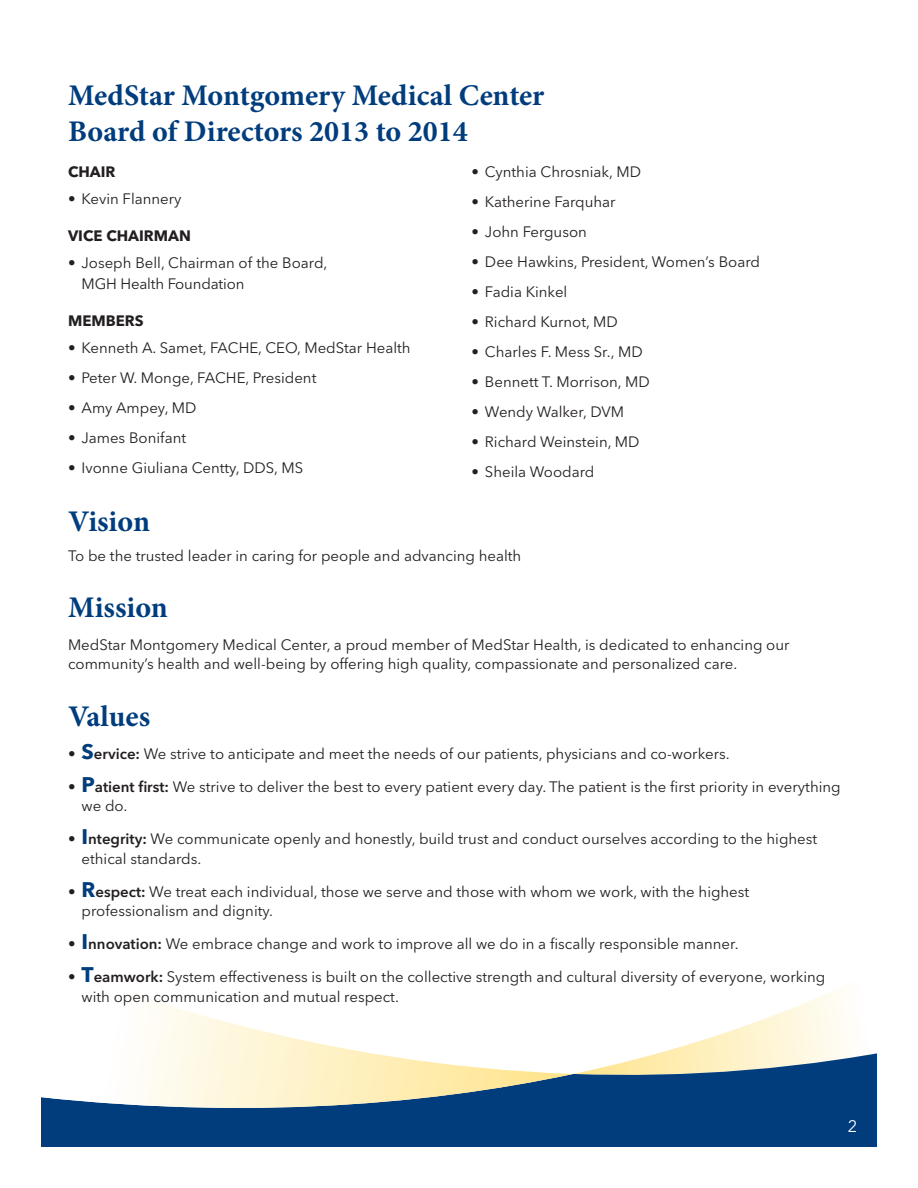
<style>
.page{position:relative;width:918px;height:1188px;background:#fff}
.page>*{position:absolute;margin:0;border:0;box-sizing:border-box;transform-origin:0 0}
.t1{font:700 30px/36px "Minion Pro";color:#013d7d}
.t2{font:16.5px "Avenir Next LT Pro";color:#fff}
.t3{font:15px/19.5px "Avenir Next LT Pro";color:#231f20}
.t4{font:700 15px "Avenir Next LT Pro";color:#231f20}
.s1{font-weight:700;font-size:21px;color:#013d7d}
.s2{font-weight:600}
</style>
<div class="page">
<svg style="left:694px;top:990px;width:151px;height:53px"></svg>
<svg style="left:41px;top:1043px;width:836px;height:104px;background:#2d5d8c"></svg>
<svg style="left:41px;top:1003px;width:532px;height:119px"></svg>
<h1 class="t1" style="left:68px;top:77px;width:478px">MedStar Montgomery Medical Center<br>Board of Directors 2013 to 2014</h1>
<p class="t4" style="left:68px;top:162px;width:49px">CHAIR</p>
<p class="t3" style="left:68px;top:189px;width:115px">• Kevin Flannery</p>
<p class="t4" style="left:68px;top:226px;width:124px">VICE CHAIRMAN</p>
<p class="t3" style="left:82px;top:252px;width:247px;line-height:21px;text-indent:-14px">• Joseph Bell, Chairman of the Board,<br>MGH Health Foundation</p>
<p class="t4" style="left:68px;top:311px;width:77px">MEMBERS</p>
<p class="t3" style="left:68px;top:338px;width:344px">• Kenneth A. Samet, FACHE, CEO, MedStar Health</p>
<p class="t3" style="left:68px;top:368px;width:250px">• Peter W. Monge, FACHE, President</p>
<p class="t3" style="left:68px;top:398px;width:130px">• Amy Ampey, MD</p>
<p class="t3" style="left:68px;top:428px;width:120px">• James Bonifant</p>
<p class="t3" style="left:68px;top:458px;width:237px">• Ivonne Giuliana Centty, DDS, MS</p>
<p class="t3" style="left:471px;top:162px;width:171px">• Cynthia Chrosniak, MD</p>
<p class="t3" style="left:471px;top:192px;width:146px">• Katherine Farquhar</p>
<p class="t3" style="left:471px;top:222px;width:117px">• John Ferguson</p>
<p class="t3" style="left:471px;top:252px;width:290px">• Dee Hawkins, President, Women’s Board</p>
<p class="t3" style="left:471px;top:282px;width:97px">• Fadia Kinkel</p>
<p class="t3" style="left:471px;top:312px;width:148px">• Richard Kurnot, MD</p>
<p class="t3" style="left:471px;top:342px;width:173px">• Charles F. Mess Sr., MD</p>
<p class="t3" style="left:471px;top:372px;width:180px">• Bennett T. Morrison, MD</p>
<p class="t3" style="left:471px;top:402px;width:154px">• Wendy Walker, DVM</p>
<p class="t3" style="left:471px;top:432px;width:170px">• Richard Weinstein, MD</p>
<p class="t3" style="left:471px;top:462px;width:125px">• Sheila Woodard</p>
<h1 class="t1" style="left:68px;top:503px;width:83px">Vision</h1>
<p class="t3" style="left:68px;top:546px;width:455px">To be the trusted leader in caring for people and advancing health</p>
<h1 class="t1" style="left:68px;top:589px;width:101px">Mission</h1>
<p class="t3" style="left:68px;top:635px;width:723px">MedStar Montgomery Medical Center, a proud member of MedStar Health, is dedicated to enhancing our community’s health and well-being by offering high quality, compassionate and personalized care.</p>
<h1 class="t1" style="left:68px;top:698px;width:84px">Values</h1>
<p class="t3" style="left:68px;top:744px;width:663px">• <span class="s1">S</span><span class="s2">ervice:</span> We strive to anticipate and meet the needs of our patients, physicians and co-workers.</p>
<p class="t3" style="left:82px;top:777px;width:761px;text-indent:-13px">• <span class="s1">P</span><span class="s2">atient first:</span> We strive to deliver the best to every patient every day. The patient is the first priority in everything we do.</p>
<p class="t3" style="left:82px;top:829px;width:737px;text-indent:-14px">• <span class="s1">I</span><span class="s2">ntegrity:</span> We communicate openly and honestly, build trust and conduct ourselves according to the highest ethical standards.</p>
<p class="t3" style="left:82px;top:882px;width:669px;text-indent:-14px">• <span class="s1">R</span><span class="s2">espect:</span> We treat each individual, those we serve and those with whom we work, with the highest professionalism and dignity.</p>
<p class="t3" style="left:68px;top:934px;width:672px">• <span class="s1">I</span><span class="s2">nnovation:</span> We embrace change and work to improve all we do in a fiscally responsible manner.</p>
<p class="t3" style="left:82px;top:967px;width:745px;text-indent:-14px">• <span class="s1">T</span><span class="s2">eamwork:</span> System effectiveness is built on the collective strength and cultural diversity of everyone, working with open communication and mutual respect.</p>
<p class="t2" style="left:848px;top:1117px;width:11px">2</p>
</div>
